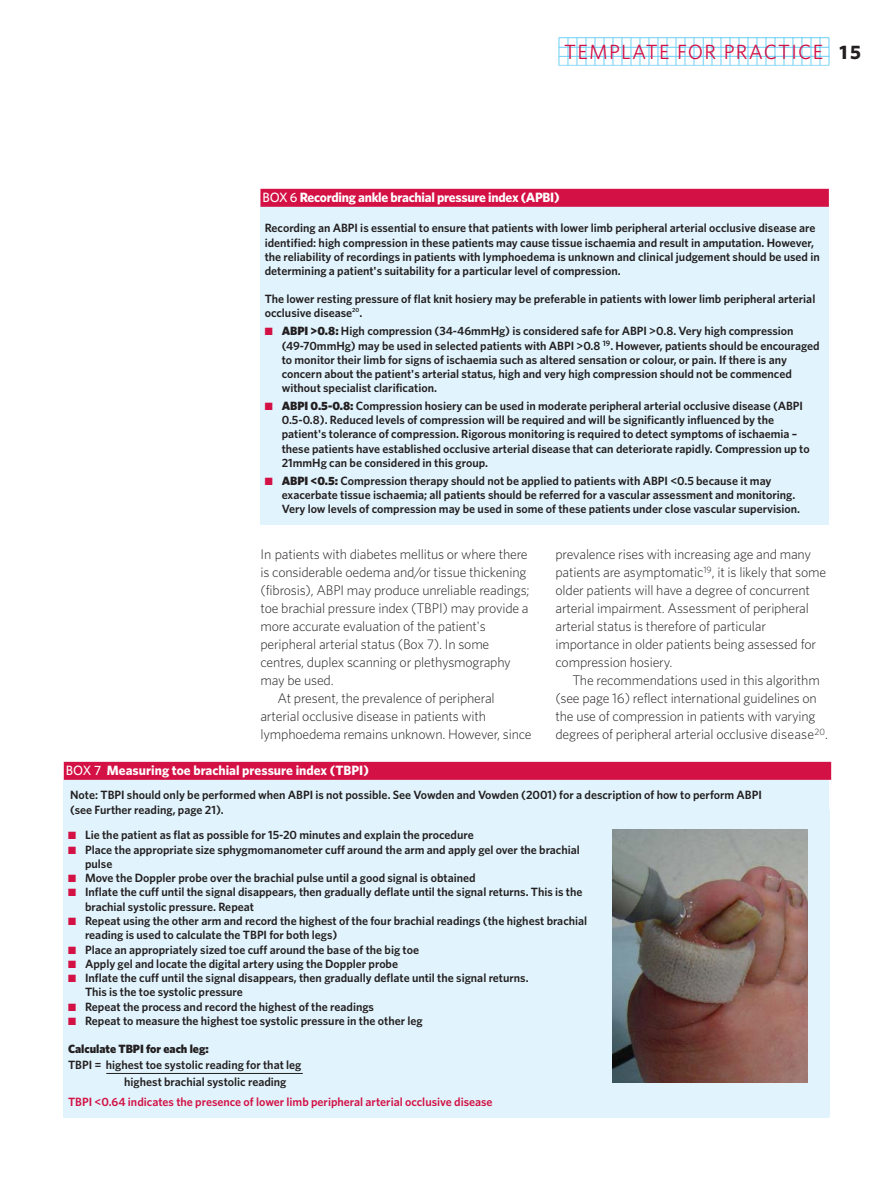
<style>
.page{position:relative;width:893px;height:1191px;background:#fff}
.page>*{position:absolute;margin:0;border:0;box-sizing:border-box;transform-origin:0 0}
.t1{font:20.55px "Whitney";letter-spacing:.06em;color:#d31145}
.t2{font:700 19.65px "Whitney";color:#231f20}
.t3{font:300 13.95px/18px "Whitney";letter-spacing:-.01em;color:#231f20}
.t4{font:700 13.5px "Whitney";letter-spacing:-.02em;color:#fff}
.t5{font:700 13.5px "Whitney";color:#fff}
.t6{font:600 12px/14.1px "Whitney";color:#231f20}
.t7{font:600 12px "Whitney";color:#d31145}
.t8{font:900 12px "Whitney";color:#231f20}
.s1{font-weight:500}
.s2{color:#d31145}
.s3{font-weight:900}
</style>
<div class="page">
<svg style="left:613px;top:38px;width:1px;height:27px"></svg>
<svg style="left:604px;top:38px;width:1px;height:27px"></svg>
<svg style="left:595px;top:38px;width:1px;height:27px"></svg>
<svg style="left:586px;top:38px;width:1px;height:27px"></svg>
<svg style="left:577px;top:38px;width:1px;height:27px"></svg>
<svg style="left:568px;top:38px;width:1px;height:27px"></svg>
<svg style="left:559px;top:38px;width:1px;height:27px"></svg>
<svg style="left:622px;top:38px;width:1px;height:27px"></svg>
<svg style="left:631px;top:38px;width:1px;height:27px"></svg>
<svg style="left:640px;top:38px;width:1px;height:27px"></svg>
<svg style="left:649px;top:38px;width:1px;height:27px"></svg>
<svg style="left:658px;top:38px;width:1px;height:27px"></svg>
<svg style="left:667px;top:38px;width:1px;height:27px"></svg>
<svg style="left:676px;top:38px;width:1px;height:27px"></svg>
<svg style="left:685px;top:38px;width:1px;height:27px"></svg>
<svg style="left:694px;top:38px;width:1px;height:27px"></svg>
<svg style="left:703px;top:38px;width:1px;height:27px"></svg>
<svg style="left:712px;top:38px;width:1px;height:27px"></svg>
<svg style="left:721px;top:38px;width:1px;height:27px"></svg>
<svg style="left:730px;top:38px;width:1px;height:27px"></svg>
<svg style="left:739px;top:38px;width:1px;height:27px"></svg>
<svg style="left:748px;top:38px;width:1px;height:27px"></svg>
<svg style="left:757px;top:38px;width:1px;height:27px"></svg>
<svg style="left:766px;top:38px;width:1px;height:27px"></svg>
<svg style="left:775px;top:38px;width:1px;height:27px"></svg>
<svg style="left:784px;top:38px;width:1px;height:27px"></svg>
<svg style="left:793px;top:38px;width:1px;height:27px"></svg>
<svg style="left:802px;top:38px;width:1px;height:27px"></svg>
<svg style="left:811px;top:38px;width:1px;height:27px"></svg>
<svg style="left:820px;top:38px;width:1px;height:27px"></svg>
<svg style="left:829px;top:38px;width:1px;height:27px"></svg>
<hr style="left:559px;top:47px;width:270px;height:1px;background:#6dcff6">
<hr style="left:559px;top:37px;width:270px;height:1px;background:#6dcff6">
<hr style="left:559px;top:56px;width:270px;height:1px;background:#6dcff6">
<hr style="left:559px;top:65px;width:270px;height:1px;background:#8ed8f8">
<div style="left:64px;top:778px;width:765px;height:339px;background:#e1f4fd"></div>
<div style="left:64px;top:762px;width:767px;height:18px;background:#d31145"></div>
<div style="left:260px;top:203px;width:569px;height:322px;background:#e1f4fd"></div>
<div style="left:260px;top:189px;width:569px;height:18px;background:#d31145"></div>
<hr style="left:106px;top:1073px;width:197px;height:1px;background:#231f20">
<img style="left:612px;top:829px;width:196px;height:253px">
<h1 class="t1" style="left:564px;top:44px;width:260px">TEMPLATE FOR PRACTICE</h1>
<h2 class="t2" style="left:840px;top:45px;width:23px">15</h2>
<p class="t4" style="left:263px;top:192px;width:298px"><span class="s1">BOX 6</span> Recording ankle brachial pressure index (APBI)</p>
<p class="t6" style="left:265px;top:222px;width:557px">Recording an ABPI is essential to ensure that patients with lower limb peripheral arterial occlusive disease are identified: high compression in these patients may cause tissue ischaemia and result in amputation. However, the reliability of recordings in patients with lymphoedema is unknown and clinical judgement should be used in determining a patient's suitability for a particular level of compression.</p>
<p class="t6" style="left:265px;top:293px;width:552px">The lower resting pressure of flat knit hosiery may be preferable in patients with lower limb peripheral arterial occlusive disease<sup>20</sup>.</p>
<p class="t6" style="left:282px;top:325px;width:539px;text-indent:-17px"><span class="s2">■</span> <span class="s3">ABPI &gt;0.8:</span> High compression (34-46mmHg) is considered safe for ABPI &gt;0.8. Very high compression (49-70mmHg) may be used in selected patients with ABPI &gt;0.8 <sup>19</sup>. However, patients should be encouraged to monitor their limb for signs of ischaemia such as altered sensation or colour, or pain. If there is any concern about the patient's arterial status, high and very high compression should not be commenced without specialist clarification.</p>
<p class="t6" style="left:282px;top:400px;width:530px;text-indent:-17px"><span class="s2">■</span> <span class="s3">ABPI 0.5-0.8:</span> Compression hosiery can be used in moderate peripheral arterial occlusive disease (ABPI 0.5-0.8). Reduced levels of compression will be required and will be significantly influenced by the patient's tolerance of compression. Rigorous monitoring is required to detect symptoms of ischaemia – these patients have established occlusive arterial disease that can deteriorate rapidly. Compression up to 21mmHg can be considered in this group.</p>
<p class="t6" style="left:282px;top:474px;width:520px;text-indent:-17px"><span class="s2">■</span> <span class="s3">ABPI &lt;0.5:</span> Compression therapy should not be applied to patients with ABPI &lt;0.5 because it may exacerbate tissue ischaemia; all patients should be referred for a vascular assessment and monitoring.<br>Very low levels of compression may be used in some of these patients under close vascular supervision.</p>
<p class="t3" style="left:260px;top:546px;width:269px">In patients with diabetes mellitus or where there</p>
<p class="t3" style="left:260px;top:564px;width:267px">is considerable oedema and/or tissue thickening</p>
<p class="t3" style="left:260px;top:582px;width:271px">(fibrosis), ABPI may produce unreliable readings;</p>
<p class="t3" style="left:260px;top:600px;width:270px">toe brachial pressure index (TBPI) may provide a</p>
<p class="t3" style="left:260px;top:618px;width:227px">more accurate evaluation of the patient's</p>
<p class="t3" style="left:260px;top:636px;width:230px">peripheral arterial status (Box 7). In some</p>
<p class="t3" style="left:260px;top:654px;width:252px">centres, duplex scanning or plethysmography</p>
<p class="t3" style="left:260px;top:672px;width:75px">may be used.</p>
<p class="t3" style="left:277px;top:690px;width:219px">At present, the prevalence of peripheral</p>
<p class="t3" style="left:260px;top:708px;width:227px">arterial occlusive disease in patients with</p>
<p class="t3" style="left:260px;top:726px;width:273px">lymphoedema remains unknown. However, since</p>
<p class="t5" style="left:66px;top:765px;width:304px"><span class="s1">BOX 7</span> Measuring toe brachial pressure index (TBPI)</p>
<p class="t3" style="left:555px;top:546px;width:272px">prevalence rises with increasing age and many patients are asymptomatic<sup>19</sup>, it is likely that some older patients will have a degree of concurrent arterial impairment. Assessment of peripheral arterial status is therefore of particular importance in older patients being assessed for compression hosiery.</p>
<p class="t3" style="left:555px;top:672px;width:274px;text-indent:17px">The recommendations used in this algorithm (see page 16) reflect international guidelines on the use of compression in patients with varying degrees of peripheral arterial occlusive disease<sup>20</sup>.</p>
<p class="t6" style="left:70px;top:788px;width:693px;line-height:15px">Note: TBPI should only be performed when ABPI is not possible. See Vowden and Vowden (2001) for a description of how to perform ABPI (see Further reading, page 21).</p>
<p class="t6" style="left:68px;top:829px;width:407px"><span class="s2">■</span> Lie the patient as flat as possible for 15-20 minutes and explain the procedure</p>
<p class="t6" style="left:85px;top:843px;width:496px;text-indent:-17px"><span class="s2">■</span> Place the appropriate size sphygmomanometer cuff around the arm and apply gel over the brachial pulse</p>
<p class="t6" style="left:68px;top:872px;width:409px"><span class="s2">■</span> Move the Doppler probe over the brachial pulse until a good signal is obtained</p>
<p class="t6" style="left:85px;top:886px;width:499px;text-indent:-17px"><span class="s2">■</span> Inflate the cuff until the signal disappears, then gradually deflate until the signal returns. This is the brachial systolic pressure. Repeat</p>
<p class="t6" style="left:85px;top:914px;width:504px;text-indent:-17px"><span class="s2">■</span> Repeat using the other arm and record the highest of the four brachial readings (the highest brachial reading is used to calculate the TBPI for both legs)</p>
<p class="t6" style="left:68px;top:943px;width:353px"><span class="s2">■</span> Place an appropriately sized toe cuff around the base of the big toe</p>
<p class="t6" style="left:68px;top:957px;width:332px"><span class="s2">■</span> Apply gel and locate the digital artery using the Doppler probe</p>
<p class="t6" style="left:85px;top:971px;width:445px;text-indent:-17px"><span class="s2">■</span> Inflate the cuff until the signal disappears, then gradually deflate until the signal returns.<br>This is the toe systolic pressure</p>
<p class="t6" style="left:68px;top:1000px;width:308px"><span class="s2">■</span> Repeat the process and record the highest of the readings</p>
<p class="t6" style="left:68px;top:1014px;width:356px"><span class="s2">■</span> Repeat to measure the highest toe systolic pressure in the other leg</p>
<p class="t8" style="left:68px;top:1044px;width:142px">Calculate TBPI for each leg:</p>
<p class="t6" style="left:124px;top:1057px;width:179px;line-height:16.5px;text-indent:-56px">TBPI = highest toe systolic reading for that leg highest brachial systolic reading</p>
<p class="t7" style="left:68px;top:1097px;width:426px">TBPI &lt;0.64 indicates the presence of lower limb peripheral arterial occlusive disease</p>
</div>
